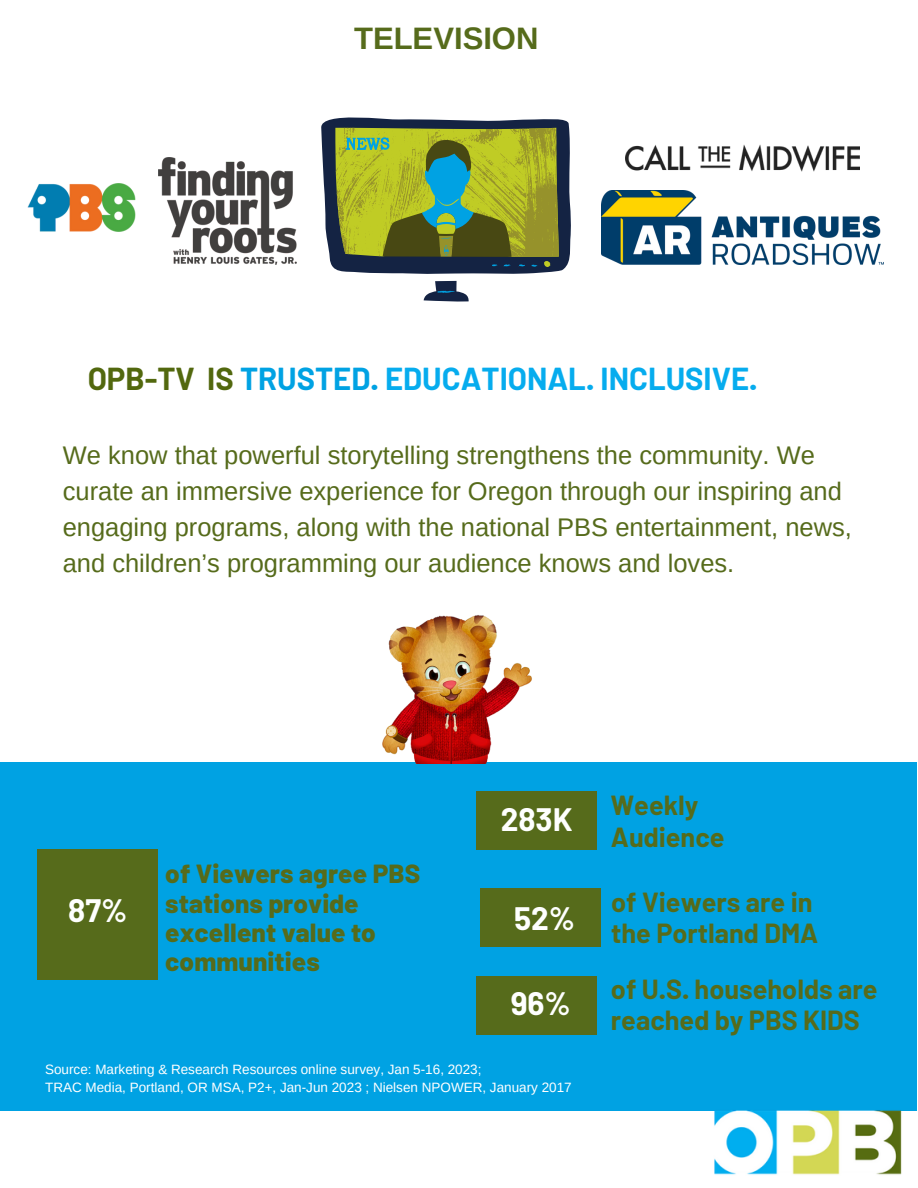
<style>
.page{position:relative;width:918px;height:1188px;background:#fff}
.page>*{position:absolute;margin:0;border:0;box-sizing:border-box;transform-origin:0 0}
.t1{font:700 31.65px "Barlow";color:#fefffe}
.t2{font:700 31.05px "Barlow";color:#06acee}
.t3{font:700 31.05px "Arimo";color:#566b1b}
.t4{font:700 27px/31.5px "Barlow";color:#566b1b}
.t5{font:800 26.25px/29.4px "Barlow";letter-spacing:.005em;color:#566b1b}
.t6{font:25.5px/36px "Arimo";color:#566b1b}
.t7{font:13.5px "Arimo";color:#fff}
.s1{color:#52680e}
.s2{color:#00a2e3}
</style>
<div class="page">
<div style="left:0;top:763px;width:917px;height:348px;background:#00a2e3"></div>
<div style="left:476px;top:792px;width:121px;height:58px;background:#566b1b"></div>
<div style="left:480px;top:888px;width:121px;height:58px;background:#566b1b"></div>
<div style="left:476px;top:976px;width:121px;height:58px;background:#566b1b"></div>
<div style="left:37px;top:850px;width:120px;height:130px;background:#566b1b"></div>
<svg style="left:321px;top:117px;width:250px;height:185px;fill:#142343"></svg>
<svg style="left:335px;top:128px;width:224px;height:165px;background:#8c9e4d"></svg>
<img style="left:324px;top:615px;width:266px;height:148px">
<img style="left:27px;top:183px;width:109px;height:49px">
<img style="left:158px;top:158px;width:139px;height:107px">
<img style="left:625px;top:144px;width:234px;height:28px">
<img style="left:714px;top:1110px;width:188px;height:65px">
<img style="left:601px;top:191px;width:283px;height:74px">
<h2 class="t3" style="left:354px;top:21px;width:186px">TELEVISION</h2>
<h1 class="t2" style="left:88px;top:359px;width:671px"><span class="s1">OPB-TV IS</span> <span class="s2">TRUSTED.</span> EDUCATIONAL. INCLUSIVE.</h1>
<h1 class="t6" style="left:63px;top:437px;width:791px">We know that powerful storytelling strengthens the community. We curate an immersive experience for Oregon through our inspiring and engaging programs, along with the national PBS entertainment, news, and children’s programming our audience knows and loves.</h1>
<h2 class="t1" style="left:68px;top:891px;width:61px">87%</h2>
<h2 class="t5" style="left:165px;top:858px;width:257px">of Viewers agree PBS stations provide excellent value to communities</h2>
<h3 class="t1" style="left:501px;top:799px;width:73px">283K</h3>
<p class="t4" style="left:611px;top:789px;width:115px">Weekly<br>Audience</p>
<h1 class="t1" style="left:514px;top:898px;width:62px">52%</h1>
<h1 class="t1" style="left:511px;top:984px;width:62px">96%</h1>
<h2 class="t4" style="left:611px;top:885px;width:209px">of Viewers are in the Portland DMA</h2>
<h1 class="t4" style="left:611px;top:972px;width:268px">of U.S. households are reached by PBS KIDS</h1>
<p class="t7" style="left:45px;top:1062px;width:438px">Source: Marketing &amp; Research Resources online survey, Jan 5-16, 2023;</p>
<p class="t7" style="left:45px;top:1080px;width:528px">TRAC Media, Portland, OR MSA, P2+, Jan-Jun 2023 ; Nielsen NPOWER, January 2017</p>
</div>
